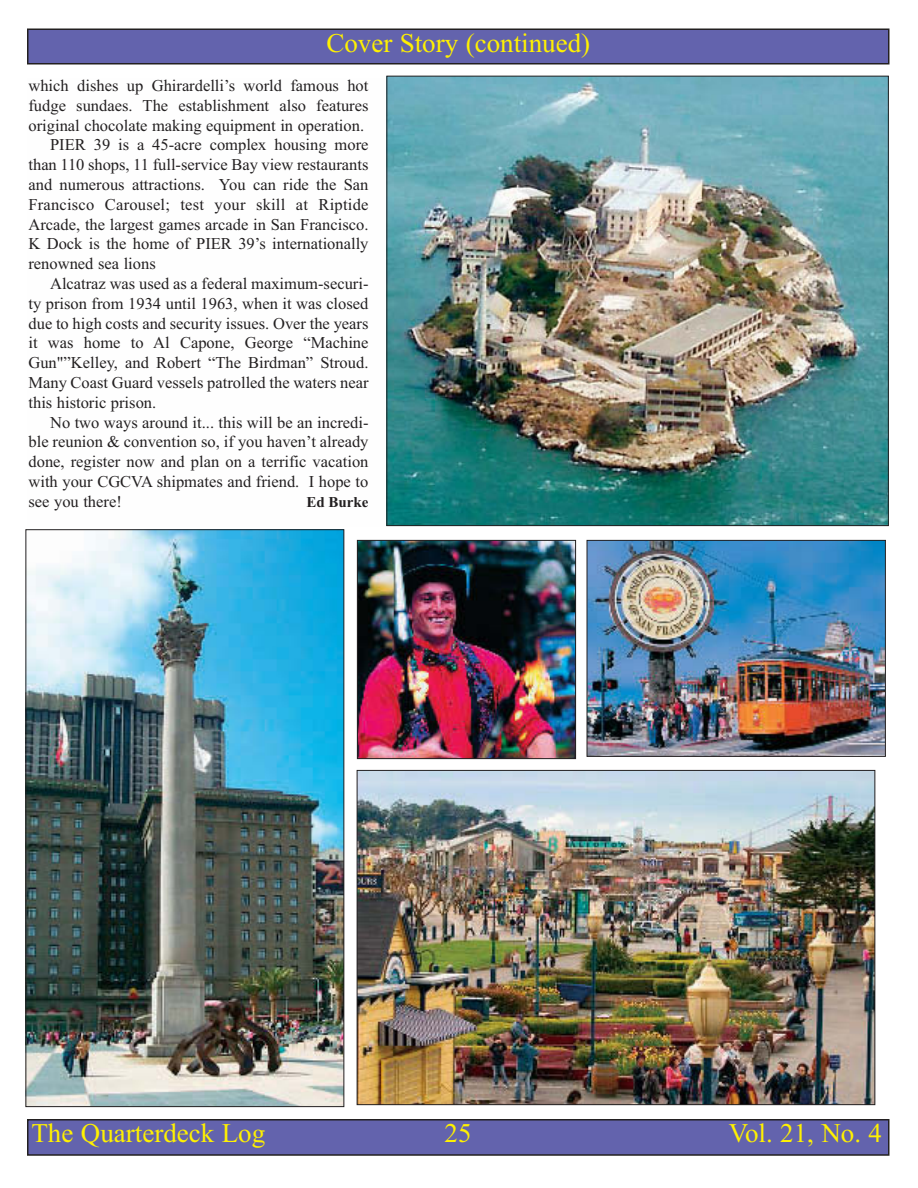
<style>
.page{position:relative;width:918px;height:1188px;background:#fff}
.page>*{position:absolute;margin:0;border:0;box-sizing:border-box;transform-origin:0 0}
.t1{font:27px "Times New Roman";color:#fff101}
.t2{font:16.5px "Times New Roman";color:#232021}
.t3{font:700 15px "Times New Roman";color:#232021}
</style>
<div class="page">
<img style="left:25px;top:28px;width:865px;height:1128px">
<h1 class="t1" style="left:326px;top:33px;width:265px">Cover Story (continued)</h1>
<p class="t2" style="left:28px;top:80px;width:342px">which dishes up Ghirardelli’s world famous hot</p>
<p class="t2" style="left:28px;top:99px;width:342px">fudge sundaes. The establishment also features</p>
<p class="t2" style="left:28px;top:119px;width:337px">original chocolate making equipment in operation.</p>
<p class="t2" style="left:50px;top:139px;width:320px">PIER 39 is a 45-acre complex housing more</p>
<p class="t2" style="left:28px;top:159px;width:342px">than 110 shops, 11 full-service Bay view restaurants</p>
<p class="t2" style="left:28px;top:179px;width:342px">and numerous attractions. You can ride the San</p>
<p class="t2" style="left:28px;top:198px;width:341px">Francisco Carousel; test your skill at Riptide</p>
<p class="t2" style="left:28px;top:218px;width:342px">Arcade, the largest games arcade in San Francisco.</p>
<p class="t2" style="left:28px;top:238px;width:342px">K Dock is the home of PIER 39’s internationally</p>
<p class="t2" style="left:28px;top:258px;width:129px">renowned sea lions</p>
<p class="t2" style="left:50px;top:278px;width:320px">Alcatraz was used as a federal maximum-securi-</p>
<p class="t2" style="left:28px;top:297px;width:341px">ty prison from 1934 until 1963, when it was closed</p>
<p class="t2" style="left:28px;top:317px;width:341px">due to high costs and security issues. Over the years</p>
<p class="t2" style="left:28px;top:337px;width:342px">it was home to Al Capone, George “Machine</p>
<p class="t2" style="left:28px;top:357px;width:342px">Gun"”Kelley, and Robert “The Birdman” Stroud.</p>
<p class="t2" style="left:28px;top:377px;width:342px">Many Coast Guard vessels patrolled the waters near</p>
<p class="t2" style="left:28px;top:396px;width:129px">this historic prison.</p>
<p class="t2" style="left:50px;top:416px;width:320px">No two ways around it... this will be an incredi-</p>
<p class="t2" style="left:28px;top:436px;width:342px">ble reunion &amp; convention so, if you haven’t already</p>
<p class="t2" style="left:28px;top:456px;width:342px">done, register now and plan on a terrific vacation</p>
<p class="t2" style="left:28px;top:476px;width:341px">with your CGCVA shipmates and friend. I hope to</p>
<p class="t2" style="left:28px;top:495px;width:95px">see you there!</p>
<p class="t3" style="left:306px;top:497px;width:64px">Ed Burke</p>
<h1 class="t1" style="left:32px;top:1124px;width:235px">The Quarterdeck Log</h1>
<h1 class="t1" style="left:445px;top:1124px;width:28px">25</h1>
<h1 class="t1" style="left:729px;top:1124px;width:155px">Vol. 21, No. 4</h1>
</div>
